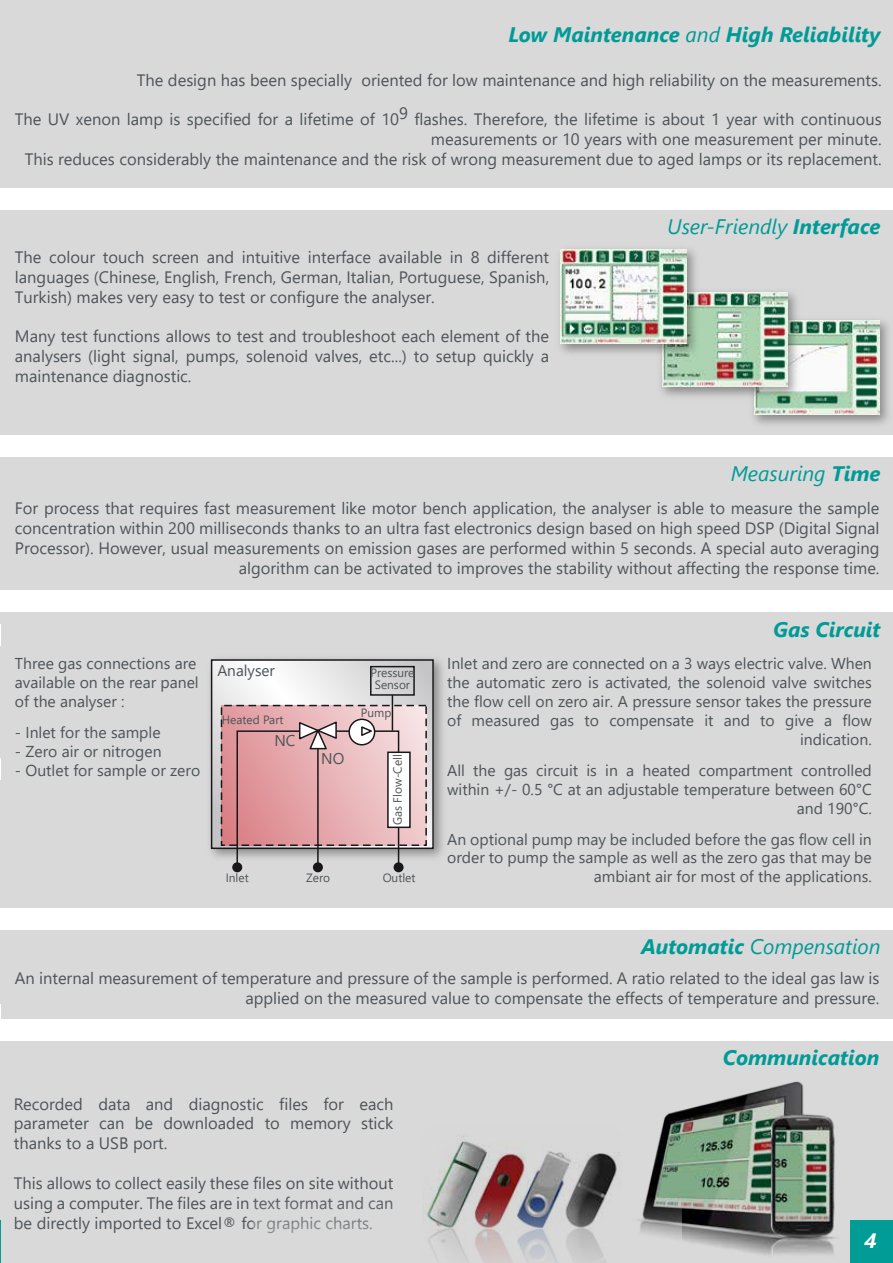
<style>
.page{position:relative;width:893px;height:1263px;background:#d9d9d9}
.page>*{position:absolute;margin:0;border:0;box-sizing:border-box;transform-origin:0 0}
.t1{font:italic 21px "Segoe UI";color:#009b97}
.t2{font:italic 700 21px "Segoe UI";color:#009b97}
.t3{font:italic 700 21px "Segoe UI";color:#fff}
.t4{font:16.5px/19.8px "Segoe UI";color:#4d5458;text-align:justify}
.t5{font:15.75px/18.9px "Segoe UI";color:#4d5458;text-align:right}
.t6{font:15.6px "Segoe UI";color:#4d5458}
.t7{font:12px/12px "Segoe UI";color:#4d5458;text-align:center}
.s1{font-weight:400}
.s2{font-weight:700}
</style>
<div class="page">
<div style="left:0;top:189px;width:893px;height:21px;background:#fff"></div>
<div style="left:0;top:435px;width:893px;height:21px;background:#fff"></div>
<div style="left:0;top:591px;width:893px;height:21px;background:#fff"></div>
<div style="left:0;top:908px;width:893px;height:21px;background:#fff"></div>
<div style="left:0;top:1020px;width:893px;height:21px;background:#fff"></div>
<img style="left:647px;top:1081px;width:189px;height:174px">
<img style="left:435px;top:1136px;width:185px;height:56px">
<svg style="left:422px;top:1192px;width:259px;height:71px"></svg>
<img style="left:210px;top:658px;width:233px;height:207px">
<svg style="left:214px;top:662px;width:217px;height:184px"></svg>
<div style="left:211px;top:659px;width:223px;height:190px;border:2px solid #1a171b"></div>
<svg style="left:224px;top:708px;width:200px;height:135px;background:#e7aeb1"></svg>
<div style="left:221px;top:705px;width:206px;height:141px;border:2px dashed #1a171b"></div>
<div style="left:236px;top:730px;width:163px;height:138px;border:2px solid #1a171b"></div>
<hr style="left:317px;top:749px;width:2px;height:116px;background:#1a171b">
<svg style="left:298px;top:720px;width:40px;height:31px"></svg>
<div style="left:370px;top:666px;width:45px;height:30px;border:2px solid #1a171b"></div>
<div style="left:387px;top:751px;width:24px;height:77px;background:#fff;border:2px solid #1a171b"></div>
<div style="left:232px;top:862px;width:10px;height:10px;background:#1a171b;border-radius:50%"></div>
<div style="left:313px;top:862px;width:10px;height:10px;background:#1a171b;border-radius:50%"></div>
<div style="left:394px;top:862px;width:10px;height:10px;background:#1a171b;border-radius:50%"></div>
<hr style="left:392px;top:695px;width:1px;height:36px;background:#1a171b">
<div style="left:349px;top:719px;width:26px;height:26px;background:#fff;border-radius:50%"></div>
<div style="left:348px;top:718px;width:27px;height:27px;border:2px solid #1a171b;border-radius:50%"></div>
<svg style="left:361px;top:725px;width:14px;height:12px"></svg>
<img style="left:753px;top:319px;width:136px;height:106px">
<img style="left:754px;top:321px;width:125px;height:94px">
<img style="left:661px;top:291px;width:144px;height:113px">
<img style="left:662px;top:292px;width:126px;height:95px">
<img style="left:559px;top:248px;width:144px;height:113px">
<img style="left:561px;top:250px;width:125px;height:94px">
<div style="left:850px;top:1220px;width:43px;height:43px;background:#009c95"></div>
<p class="t2" style="left:509px;top:17px;width:373px">Low Maintenance <span class="s1">and</span> High Reliability</p>
<p class="t4" style="left:137px;top:70px;width:746px">The design has been specially oriented for low maintenance and high reliability on the measurements.</p>
<p class="t4" style="left:15px;top:109px;width:868px;text-align:right">The UV xenon lamp is specified for a lifetime of 109 flashes. Therefore, the lifetime is about 1 year with continuous measurements or 10 years with one measurement per minute.<br>This reduces considerably the maintenance and the risk of wrong measurement due to aged lamps or its replacement.</p>
<p class="t4" style="left:15px;top:247px;width:536px">The colour touch screen and intuitive interface available in 8 different languages (Chinese, English, French, German, Italian, Portuguese, Spanish, Turkish) makes very easy to test or configure the analyser.</p>
<p class="t4" style="left:15px;top:326px;width:536px">Many test functions allows to test and troubleshoot each element of the analysers (light signal, pumps, solenoid valves, etc...) to setup quickly a maintenance diagnostic.</p>
<p class="t1" style="left:667px;top:210px;width:215px">User-Friendly <span class="s2">Interface</span></p>
<p class="t1" style="left:731px;top:456px;width:151px">Measuring <span class="s2">Time</span></p>
<p class="t4" style="left:15px;top:498px;width:866px;text-align:right">For process that requires fast measurement like motor bench application, the analyser is able to measure the sample concentration within 200 milliseconds thanks to an ultra fast electronics design based on high speed DSP (Digital Signal Processor). However, usual measurements on emission gases are performed within 5 seconds. A special auto averaging algorithm can be activated to improves the stability without affecting the response time.</p>
<p class="t5" style="left:15px;top:654px;width:185px;text-align:left">Three gas connections are available on the rear panel of the analyser :</p>
<p class="t5" style="left:15px;top:723px;width:147px">- Inlet for the sample</p>
<p class="t5" style="left:15px;top:741px;width:148px">- Zero air or nitrogen</p>
<p class="t5" style="left:15px;top:760px;width:187px">- Outlet for sample or zero</p>
<p class="t6" style="left:217px;top:658px;width:59px">Analyser</p>
<p class="t7" style="left:370px;top:667px;width:46px">Pressure<br>Sensor</p>
<p class="t7" style="left:222px;top:714px;width:63px">Heated Part</p>
<p class="t6" style="left:274px;top:728px;width:23px">NC</p>
<p class="t6" style="left:321px;top:746px;width:25px">NO</p>
<p class="t7" style="left:361px;top:707px;width:32px">Pump</p>
<p class="t7" style="left:391px;top:825px;width:72px;rotate:-90deg">Gas Flow-Cell</p>
<p class="t7" style="left:226px;top:872px;width:24px">Inlet</p>
<p class="t7" style="left:306px;top:872px;width:26px">Zero</p>
<p class="t7" style="left:383px;top:872px;width:34px">Outlet</p>
<p class="t2" style="left:773px;top:612px;width:109px">Gas Circuit</p>
<p class="t5" style="left:447px;top:654px;width:426px">Inlet and zero are connected on a 3 ways electric valve. When the automatic zero is activated, the solenoid valve switches the flow cell on zero air. A pressure sensor takes the pressure of measured gas to compensate it and to give a flow indication.</p>
<p class="t5" style="left:447px;top:760px;width:426px">All the gas circuit is in a heated compartment controlled within +/- 0.5 °C at an adjustable temperature between 60°C and 190°C.</p>
<p class="t5" style="left:447px;top:829px;width:426px">An optional pump may be included before the gas flow cell in order to pump the sample as well as the zero gas that may be ambiant air for most of the applications.</p>
<p class="t1" style="left:641px;top:930px;width:241px"><span class="s2">Automatic</span> Compensation</p>
<p class="t4" style="left:15px;top:968px;width:866px;text-align:right">An internal measurement of temperature and pressure of the sample is performed. A ratio related to the ideal gas law is applied on the measured value to compensate the effects of temperature and pressure.</p>
<p class="t4" style="left:14px;top:1093px;width:381px">Recorded data and diagnostic files for each parameter can be downloaded to memory stick thanks to a USB port.</p>
<p class="t4" style="left:14px;top:1173px;width:381px">This allows to collect easily these files on site without using a computer. The files are in text format and can be directly imported to Excel® for graphic charts.</p>
<p class="t2" style="left:723px;top:1041px;width:158px">Communication</p>
<p class="t3" style="left:864px;top:1224px;width:14px">4</p>
</div>
